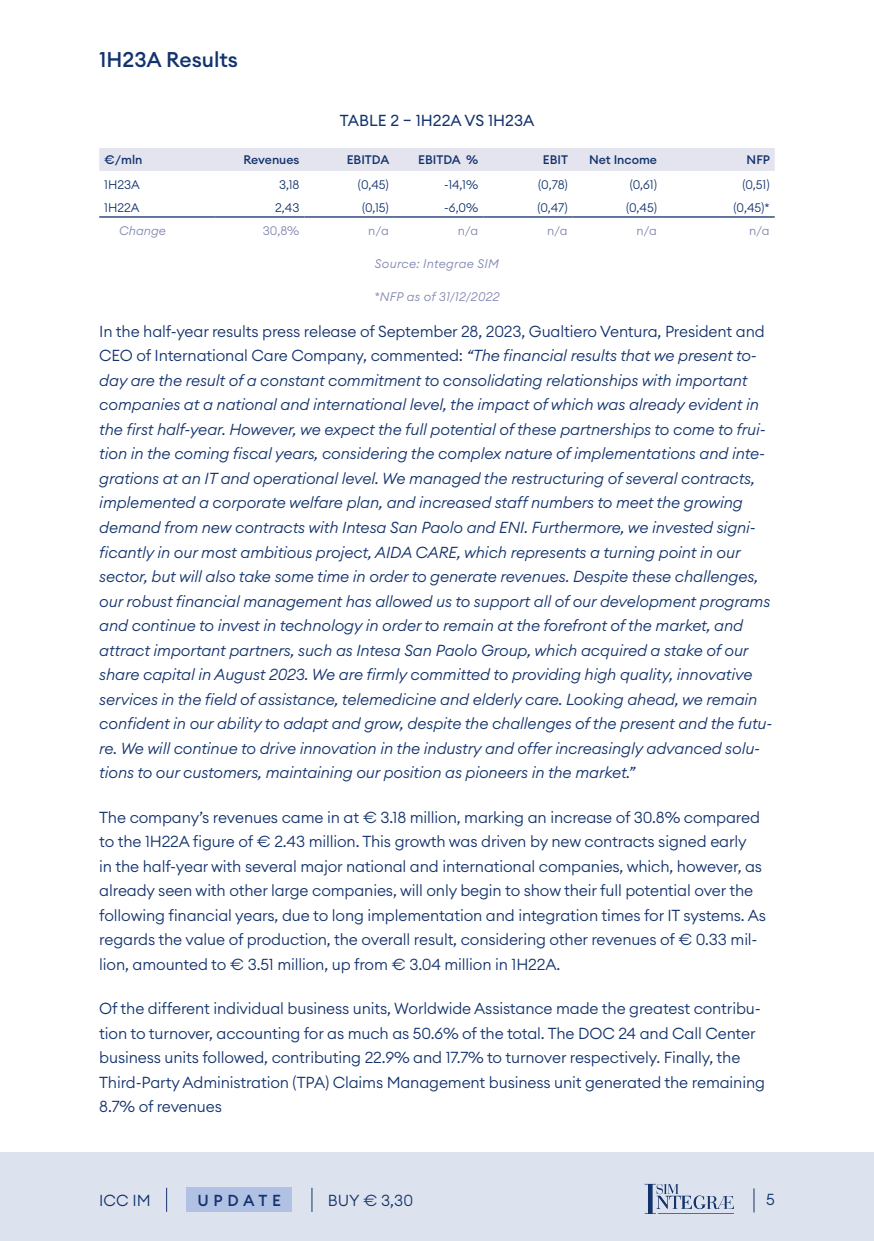
<style>
.page{position:relative;width:874px;height:1241px;background:#fff}
.page>*{position:absolute;margin:0;border:0;box-sizing:border-box;transform-origin:0 0}
.t1{font:500 21px "Euclid Circular A";color:#13336d}
.t2{font:italic 300 15.75px/24.5px "Euclid Circular A";letter-spacing:-.01em;color:#13336d}
.t3{font:300 15.75px/24.5px "Euclid Circular A";letter-spacing:-.01em;color:#13336d}
.t4{font:15.75px "Euclid Circular A";color:#13336d}
.t5{font:500 15.75px "Euclid Circular A";letter-spacing:.3em;color:#13336d}
.t6{font:300 12.25px "Euclid Circular A";color:#13336d}
.t7{font:500 12.25px "Euclid Circular A";color:#13336d}
.t8{font:italic 300 12.25px "Euclid Circular A";letter-spacing:.02em;color:#8186af}
.t9{font:300 12.25px "Euclid Circular A";color:#8186af}
.s1{font-style:normal}
</style>
<div class="page">
<div style="left:0;top:1152px;width:873px;height:88px;background:#dde3ee"></div>
<svg style="left:166px;top:1187px;width:1px;height:24px"></svg>
<div style="left:186px;top:1187px;width:106px;height:24px;background:#b1c1e4"></div>
<svg style="left:311px;top:1187px;width:1px;height:24px"></svg>
<svg style="left:753px;top:1188px;width:1px;height:24px"></svg>
<svg style="left:644px;top:1183px;width:89px;height:30px"></svg>
<div style="left:99px;top:148px;width:675px;height:23px;background:#e4e4ef"></div>
<hr style="left:99px;top:216px;width:116px;height:1px;background:#13336d">
<hr style="left:215px;top:216px;width:89px;height:1px;background:#13336d">
<hr style="left:304px;top:216px;width:89px;height:1px;background:#13336d">
<hr style="left:393px;top:216px;width:90px;height:1px;background:#13336d">
<hr style="left:483px;top:216px;width:89px;height:1px;background:#13336d">
<hr style="left:572px;top:216px;width:89px;height:1px;background:#13336d">
<hr style="left:661px;top:216px;width:113px;height:1px;background:#13336d">
<h1 class="t1" style="left:99px;top:46px;width:140px">1H23A Results</h1>
<p class="t4" style="left:340px;top:110px;width:196px">TABLE 2 – 1H22A VS 1H23A</p>
<p class="t7" style="left:104px;top:152px;width:40px">€/mln</p>
<p class="t7" style="left:243px;top:152px;width:58px">Revenues</p>
<p class="t7" style="left:346px;top:152px;width:44px">EBITDA</p>
<p class="t7" style="left:418px;top:152px;width:62px">EBITDA %</p>
<p class="t7" style="left:542px;top:152px;width:27px">EBIT</p>
<p class="t7" style="left:589px;top:152px;width:69px">Net Income</p>
<p class="t7" style="left:746px;top:152px;width:25px">NFP</p>
<p class="t6" style="left:104px;top:177px;width:37px">1H23A</p>
<p class="t6" style="left:279px;top:177px;width:22px">3,18</p>
<p class="t6" style="left:358px;top:177px;width:32px">(0,45)</p>
<p class="t6" style="left:444px;top:177px;width:36px">-14,1%</p>
<p class="t6" style="left:538px;top:177px;width:31px">(0,78)</p>
<p class="t6" style="left:629px;top:177px;width:29px">(0,61)</p>
<p class="t6" style="left:742px;top:177px;width:29px">(0,51)</p>
<p class="t6" style="left:104px;top:200px;width:37px">1H22A</p>
<p class="t6" style="left:275px;top:200px;width:26px">2,43</p>
<p class="t6" style="left:362px;top:200px;width:28px">(0,15)</p>
<p class="t6" style="left:444px;top:200px;width:36px">-6,0%</p>
<p class="t6" style="left:537px;top:200px;width:32px">(0,47)</p>
<p class="t6" style="left:625px;top:200px;width:32px">(0,45)</p>
<p class="t6" style="left:733px;top:200px;width:38px">(0,45)*</p>
<p class="t8" style="left:119px;top:223px;width:48px">Change</p>
<p class="t9" style="left:263px;top:223px;width:38px">30,8%</p>
<p class="t9" style="left:368px;top:223px;width:22px">n/a</p>
<p class="t9" style="left:457px;top:223px;width:22px">n/a</p>
<p class="t9" style="left:546px;top:223px;width:22px">n/a</p>
<p class="t9" style="left:636px;top:223px;width:22px">n/a</p>
<p class="t9" style="left:748px;top:223px;width:22px">n/a</p>
<p class="t8" style="left:375px;top:256px;width:125px">Source: Integrae SIM</p>
<p class="t8" style="left:374px;top:289px;width:127px">*NFP as of 31/12/2022</p>
<p class="t2" style="left:99px;top:319px;width:674px"><span class="s1">In the half-year results press release of September 28, 2023, Gualtiero Ventura, President and CEO of International Care Company, commented:</span> “The financial results that we present to&shy;day are the result of a constant commitment to consolidating relationships with important companies at a national and international level, the impact of which was already evident in the first half-year. However, we expect the full potential of these partnerships to come to frui&shy;tion in the coming fiscal years, considering the complex nature of implementations and inte&shy;grations at an IT and operational level. We managed the restructuring of several contracts, implemented a corporate welfare plan, and increased staff numbers to meet the growing demand from new contracts with Intesa San Paolo and ENI. Furthermore, we invested signi&shy;ficantly in our most ambitious project, AIDA CARE, which represents a turning point in our sector, but will also take some time in order to generate revenues. Despite these challenges, our robust financial management has allowed us to support all of our development programs and continue to invest in technology in order to remain at the forefront of the market, and attract important partners, such as Intesa San Paolo Group, which acquired a stake of our share capital in August 2023. We are firmly committed to providing high quality, innovative services in the field of assistance, telemedicine and elderly care. Looking ahead, we remain confident in our ability to adapt and grow, despite the challenges of the present and the futu&shy;re. We will continue to drive innovation in the industry and offer increasingly advanced solu&shy;tions to our customers, maintaining our position as pioneers in the market.”</p>
<p class="t3" style="left:99px;top:804px;width:668px">The company’s revenues came in at € 3.18 million, marking an increase of 30.8% compared to the 1H22A figure of € 2.43 million. This growth was driven by new contracts signed early<br>in the half-year with several major national and international companies, which, however, as already seen with other large companies, will only begin to show their full potential over the following financial years, due to long implementation and integration times for IT systems. As regards the value of production, the overall result, considering other revenues of € 0.33 mil&shy;lion, amounted to € 3.51 million, up from € 3.04 million in 1H22A.</p>
<p class="t3" style="left:99px;top:995px;width:667px">Of the different individual business units, Worldwide Assistance made the greatest contribu&shy;tion to turnover, accounting for as much as 50.6% of the total. The DOC 24 and Call Center business units followed, contributing 22.9% and 17.7% to turnover respectively. Finally, the Third-Party Administration (TPA) Claims Management business unit generated the remaining 8.7% of revenues</p>
<p class="t3" style="left:99px;top:1187px;width:53px">ICC IM</p>
<p class="t5" style="left:197px;top:1190px;width:85px">UPDATE</p>
<p class="t3" style="left:327px;top:1187px;width:87px">BUY € 3,30</p>
<p class="t3" style="left:765px;top:1186px;width:10px">5</p>
</div>
